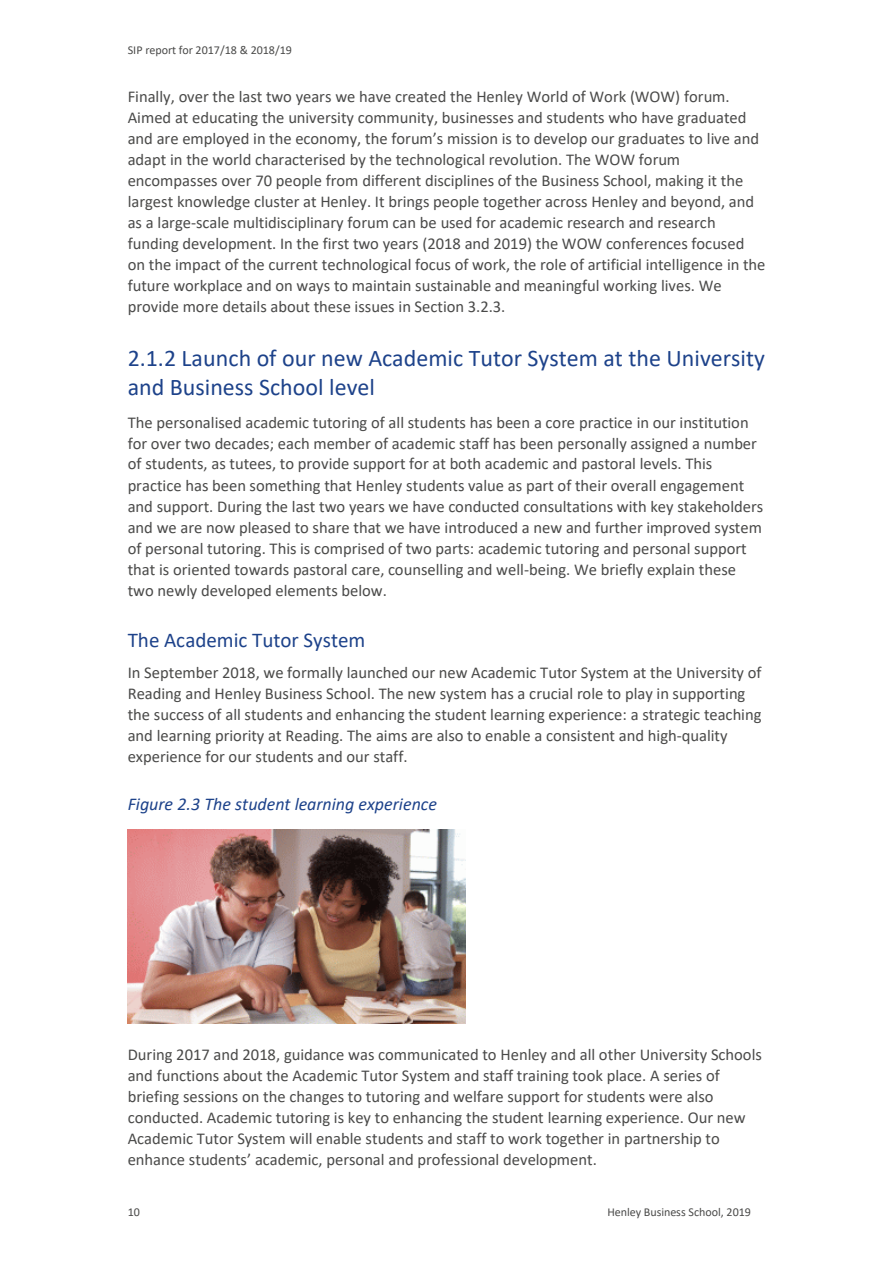
<style>
.page{position:relative;width:893px;height:1263px;background:#fff}
.page>*{position:absolute;margin:0;border:0;box-sizing:border-box;transform-origin:0 0}
.t1{font:24px/29.1px "Calibri";color:#1d428a}
.t2{font:21px "Calibri";color:#1d428a}
.t3{font:italic 18px "Calibri";letter-spacing:-.005em;color:#1d428a}
.t4{font:16.5px/21px "Calibri";color:#4a4a49}
.t5{font:12px "Calibri";letter-spacing:-.005em;color:#4a4a49}
</style>
<div class="page">
<img style="left:128px;top:830px;width:337px;height:193px">
<p class="t5" style="left:128px;top:42px;width:166px">SIP report for 2017/18 &amp; 2018/19</p>
<p class="t4" style="left:128px;top:85px;width:639px">Finally, over the last two years we have created the Henley World of Work (WOW) forum.<br>Aimed at educating the university community, businesses and students who have graduated and are employed in the economy, the forum’s mission is to develop our graduates to live and adapt in the world characterised by the technological revolution. The WOW forum encompasses over 70 people from different disciplines of the Business School, making it the largest knowledge cluster at Henley. It brings people together across Henley and beyond, and as a large-scale multidisciplinary forum can be used for academic research and research funding development. In the first two years (2018 and 2019) the WOW conferences focused on the impact of the current technological focus of work, the role of artificial intelligence in the future workplace and on ways to maintain sustainable and meaningful working lives. We provide more details about these issues in Section 3.2.3.</p>
<p class="t1" style="left:128px;top:343px;width:639px">2.1.2 Launch of our new Academic Tutor System at the University and Business School level</p>
<p class="t4" style="left:128px;top:411px;width:637px">The personalised academic tutoring of all students has been a core practice in our institution for over two decades; each member of academic staff has been personally assigned a number of students, as tutees, to provide support for at both academic and pastoral levels. This practice has been something that Henley students value as part of their overall engagement and support. During the last two years we have conducted consultations with key stakeholders and we are now pleased to share that we have introduced a new and further improved system of personal tutoring. This is comprised of two parts: academic tutoring and personal support that is oriented towards pastoral care, counselling and well-being. We briefly explain these two newly developed elements below.</p>
<p class="t2" style="left:128px;top:625px;width:239px">The Academic Tutor System</p>
<p class="t4" style="left:128px;top:662px;width:635px">In September 2018, we formally launched our new Academic Tutor System at the University of Reading and Henley Business School. The new system has a crucial role to play in supporting the success of all students and enhancing the student learning experience: a strategic teaching and learning priority at Reading. The aims are also to enable a consistent and high-quality experience for our students and our staff.</p>
<p class="t3" style="left:128px;top:792px;width:311px">Figure 2.3 The student learning experience</p>
<p class="t4" style="left:128px;top:1044px;width:635px">During 2017 and 2018, guidance was communicated to Henley and all other University Schools and functions about the Academic Tutor System and staff training took place. A series of briefing sessions on the changes to tutoring and welfare support for students were also conducted. Academic tutoring is key to enhancing the student learning experience. Our new Academic Tutor System will enable students and staff to work together in partnership to enhance students’ academic, personal and professional development.</p>
<p class="t5" style="left:128px;top:1204px;width:14px">10</p>
<p class="t5" style="left:607px;top:1204px;width:145px">Henley Business School, 2019</p>
</div>
